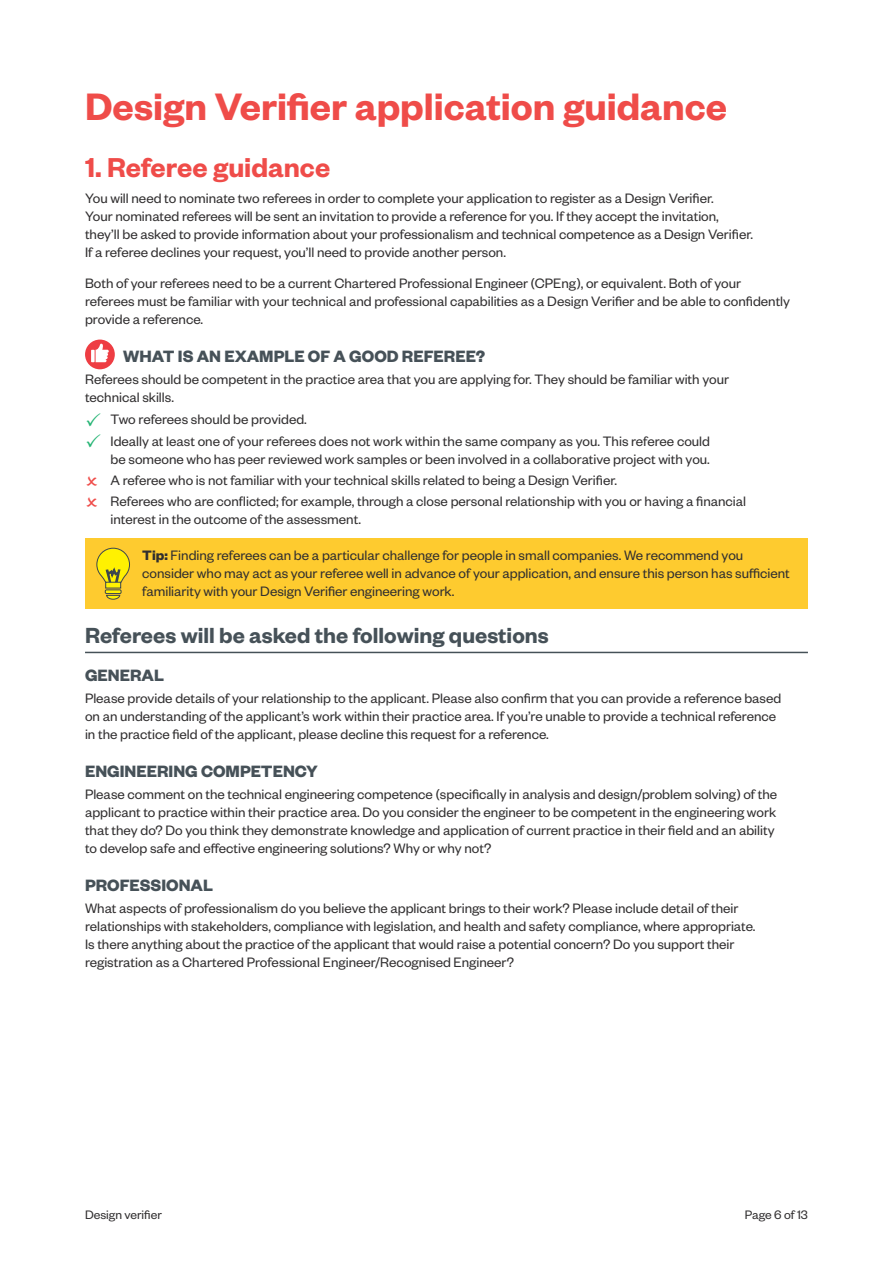
<style>
.page{position:relative;width:893px;height:1263px;background:#fff}
.page>*{position:absolute;margin:0;border:0;box-sizing:border-box;transform-origin:0 0}
.Header_1{font:600 42px "Founders Grotesk";color:#ef4c49}
.Header_2{font:600 30px "Founders Grotesk";color:#ef4c49}
.Header_3{font:600 24px "Founders Grotesk";color:#465158}
.Header_4{font:700 18px "Founders Grotesk";color:#465158}
.Body{font:15px/18px "Founders Grotesk";color:#312f30}
.Body_before_bullets{font:15px/18px "Founders Grotesk";color:#312f30}
.t1{font:13.5px "Founders Grotesk";color:#312f30}
.s1{color:#25b474}
.s2{font-weight:700}
</style>
<div class="page">
<hr style="left:85px;top:652px;width:723px;height:1px;background:#465158">
<div style="left:85px;top:340px;width:30px;height:29px;background:#ee3d43;border-radius:50%"></div>
<svg style="left:91px;top:343px;width:18px;height:19px"></svg>
<div style="left:85px;top:538px;width:723px;height:71px;background:#fecb2f"></div>
<svg style="left:96px;top:547px;width:34px;height:40px"></svg>
<hr style="left:105px;top:590px;width:16px;height:3px;background:#fff101">
<div style="left:105px;top:589px;width:17px;height:5px;border:1px solid #3d474e"></div>
<svg style="left:106px;top:594px;width:15px;height:6px"></svg>
<svg style="left:105px;top:582px;width:16px;height:6px"></svg>
<p class="Header_1" style="left:85px;top:80px;width:644px">Design Verifier application guidance</p>
<p class="Header_2" style="left:85px;top:148px;width:247px">1. Referee guidance</p>
<p class="Body" style="left:85px;top:189px;width:669px">You will need to nominate two referees in order to complete your application to register as a Design Verifier.<br>Your nominated referees will be sent an invitation to provide a reference for you. If they accept the invitation, they’ll be asked to provide information about your professionalism and technical competence as a Design Verifier.<br>If a referee declines your request, you’ll need to provide another person.</p>
<p class="Body" style="left:85px;top:273px;width:707px">Both of your referees need to be a current Chartered Professional Engineer (CPEng), or equivalent. Both of your referees must be familiar with your technical and professional capabilities as a Design Verifier and be able to confidently provide a reference.</p>
<p class="Header_4" style="left:123px;top:345px;width:363px">WHAT IS AN EXAMPLE OF A GOOD REFEREE?</p>
<p class="Body_before_bullets" style="left:85px;top:370px;width:645px">Referees should be competent in the practice area that you are applying for. They should be familiar with your technical skills.</p>
<p class="Body" style="left:85px;top:410px;width:223px"><span class="s1">✓</span> Two referees should be provided.</p>
<p class="Body" style="left:85px;top:431px;width:626px;text-align:right"><span class="s1">✓</span> Ideally at least one of your referees does not work within the same company as you. This referee could be someone who has peer reviewed work samples or been involved in a collaborative project with you.</p>
<p class="Body" style="left:111px;top:470px;width:508px">A referee who is not familiar with your technical skills related to being a Design Verifier.</p>
<p class="Body" style="left:111px;top:491px;width:637px">Referees who are conflicted; for example, through a close personal relationship with you or having a financial interest in the outcome of the assessment.</p>
<p class="Body" style="left:142px;top:546px;width:649px"><span class="s2">Tip:</span> Finding referees can be a particular challenge for people in small companies. We recommend you consider who may act as your referee well in advance of your application, and ensure this person has sufficient familiarity with your Design Verifier engineering work.</p>
<p class="Header_3" style="left:85px;top:620px;width:465px">Referees will be asked the following questions</p>
<p class="Header_4" style="left:85px;top:664px;width:80px">GENERAL</p>
<p class="Body" style="left:85px;top:689px;width:698px">Please provide details of your relationship to the applicant. Please also confirm that you can provide a reference based on an understanding of the applicant’s work within their practice area. If you’re unable to provide a technical reference in the practice field of the applicant, please decline this request for a reference.</p>
<p class="Header_4" style="left:85px;top:760px;width:234px">ENGINEERING COMPETENCY</p>
<p class="Body" style="left:85px;top:785px;width:694px">Please comment on the technical engineering competence (specifically in analysis and design/problem solving) of the applicant to practice within their practice area. Do you consider the engineer to be competent in the engineering work that they do? Do you think they demonstrate knowledge and application of current practice in their field and an ability to develop safe and effective engineering solutions? Why or why not?</p>
<p class="Header_4" style="left:85px;top:874px;width:130px">PROFESSIONAL</p>
<p class="Body" style="left:85px;top:899px;width:672px">What aspects of professionalism do you believe the applicant brings to their work? Please include detail of their relationships with stakeholders, compliance with legislation, and health and safety compliance, where appropriate.<br>Is there anything about the practice of the applicant that would raise a potential concern? Do you support their registration as a Chartered Professional Engineer/Recognised Engineer?</p>
<p class="t1" style="left:85px;top:1206px;width:78px">Design verifier</p>
<p class="t1" style="left:745px;top:1206px;width:65px">Page 6 of 13</p>
</div>
